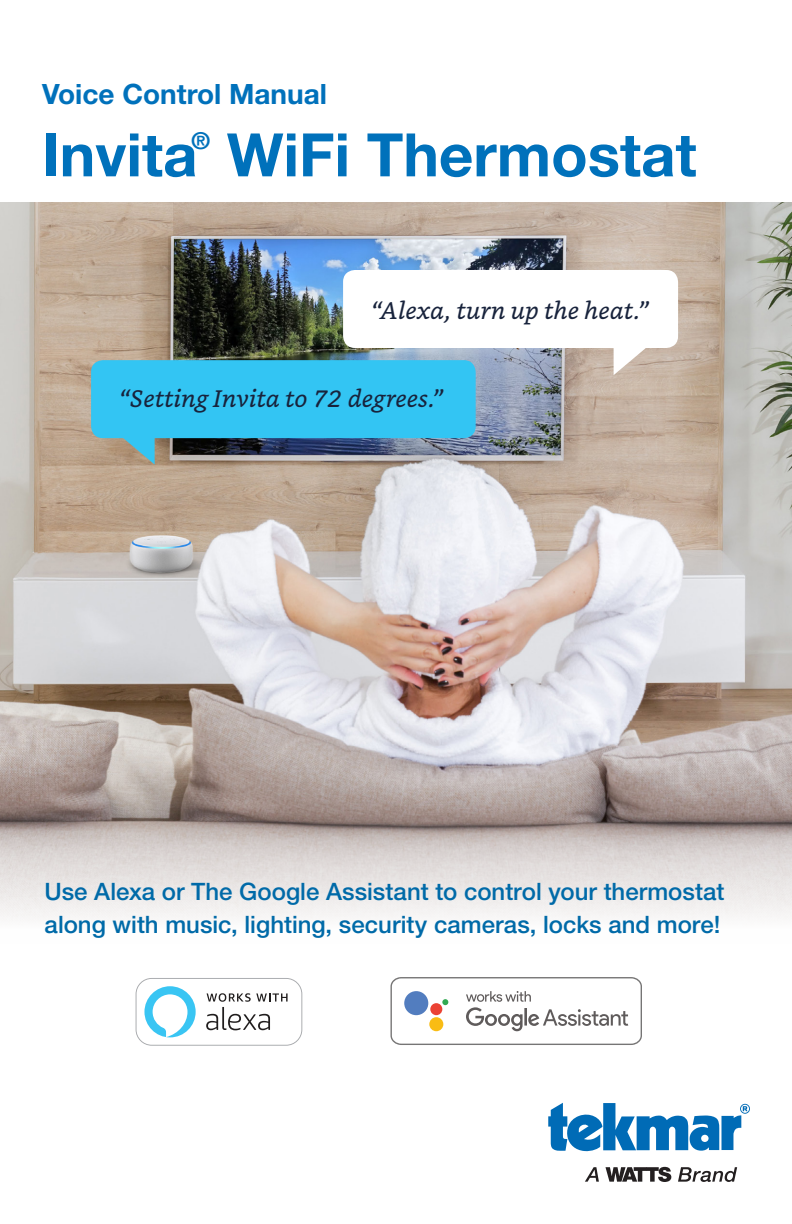
<style>
.page{position:relative;width:792px;height:1224px;background:#fff}
.page>*{position:absolute;margin:0;border:0;box-sizing:border-box;transform-origin:0 0}
.t1{font:700 60px "Helvetica Neue LT Std";color:#0071bb}
.t2{font:700 28px "Helvetica Neue LT Std";color:#0071bb}
.t3{font:500 24px/33.6px "Helvetica Neue LT Std";color:#006aa8}
.t4{font:italic 24px "Bookerly";color:#18233c}
.t5{font:700 23.4px "Helvetica Neue LT Std";color:#0071bb}
</style>
<div class="page">
<img style="left:0;top:202px;width:792px;height:717px">
<svg style="left:548px;top:1103px;width:202px;height:49px"></svg>
<svg style="left:585px;top:1167px;width:14px;height:15px"></svg>
<svg style="left:606px;top:1167px;width:65px;height:15px"></svg>
<svg style="left:678px;top:1167px;width:59px;height:15px"></svg>
<svg style="left:391px;top:977px;width:251px;height:68px"></svg>
<div style="left:430px;top:1003px;width:12px;height:12px;background:#eb4234;border-radius:50%"></div>
<div style="left:429px;top:1017px;width:14px;height:14px;background:#f9bc14;border-radius:50%"></div>
<div style="left:404px;top:991px;width:24px;height:24px;background:#527dbf;border-radius:50%"></div>
<svg style="left:136px;top:978px;width:166px;height:68px"></svg>
<div style="left:91px;top:360px;width:385px;height:78px;background:#33c5f3;border-radius:12px"></div>
<svg style="left:119px;top:438px;width:36px;height:27px"></svg>
<div style="left:343px;top:270px;width:335px;height:78px;background:#fff;border-radius:12px"></div>
<svg style="left:614px;top:348px;width:36px;height:27px"></svg>
<p class="t2" style="left:42px;top:77px;width:287px">Voice Control Manual</p>
<p class="t1" style="left:42px;top:118px;width:157px">Invita</p>
<p class="t5" style="left:192px;top:126px;width:20px">®</p>
<p class="t1" style="left:227px;top:118px;width:471px">WiFi Thermostat</p>
<p class="t4" style="left:371px;top:297px;width:281px">“Alexa, turn up the heat.”</p>
<p class="t4" style="left:119px;top:385px;width:327px">“Setting Invita to 72 degrees.”</p>
<p class="t3" style="left:45px;top:874px;width:681px">Use Alexa or The Google Assistant to control your thermostat along with music, lighting, security cameras, locks and more!</p>
</div>
